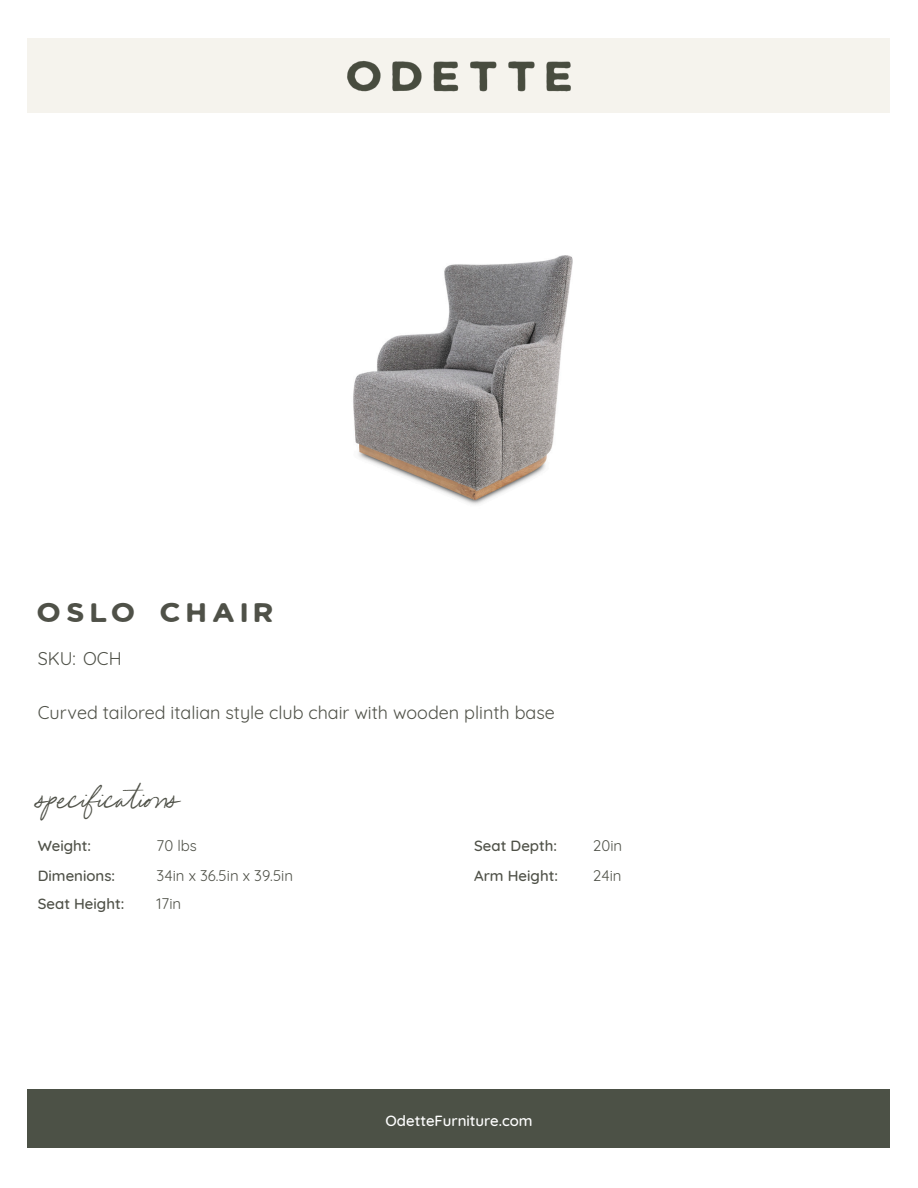
<style>
.page{position:relative;width:918px;height:1188px;background:#fff}
.page>*{position:absolute;margin:0;border:0;box-sizing:border-box;transform-origin:0 0}
.t1{font:33px "Wild Oaklands";color:#4f5148}
.t2{font:27px "Eagle Sight";color:#4f5148}
.t3{font:18px "Quicksand";color:#4f5148}
.t4{font:500 15px "Quicksand";color:#4f5148}
.t5{font:15px "Quicksand";color:#4f5148}
.t6{font:500 15px "Quicksand";color:#fff}
</style>
<div class="page">
<div style="left:28px;top:39px;width:862px;height:74px;background:#f5f3ed"></div>
<div style="left:28px;top:1089px;width:862px;height:59px;background:#4c5146"></div>
<img style="left:353px;top:255px;width:220px;height:250px">
<img style="left:347px;top:60px;width:224px;height:32px">
<p class="t2" style="left:38px;top:598px;width:244px">OSLO CHAIR</p>
<p class="t3" style="left:38px;top:645px;width:85px">SKU: OCH</p>
<p class="t3" style="left:38px;top:699px;width:518px">Curved tailored italian style club chair with wooden plinth base</p>
<p class="t1" style="left:38px;top:773px;width:143px">specifications</p>
<p class="t4" style="left:38px;top:833px;width:55px">Weight:</p>
<p class="t4" style="left:38px;top:864px;width:79px">Dimenions:</p>
<p class="t4" style="left:38px;top:892px;width:88px">Seat Height:</p>
<p class="t5" style="left:157px;top:834px;width:42px">70 lbs</p>
<p class="t5" style="left:157px;top:864px;width:138px">34in x 36.5in x 39.5in</p>
<p class="t5" style="left:157px;top:892px;width:26px">17in</p>
<p class="t4" style="left:474px;top:833px;width:84px">Seat Depth:</p>
<p class="t4" style="left:474px;top:864px;width:85px">Arm Height:</p>
<p class="t5" style="left:593px;top:834px;width:31px">20in</p>
<p class="t5" style="left:593px;top:864px;width:30px">24in</p>
<p class="t6" style="left:385px;top:1108px;width:149px">OdetteFurniture.com</p>
</div>
